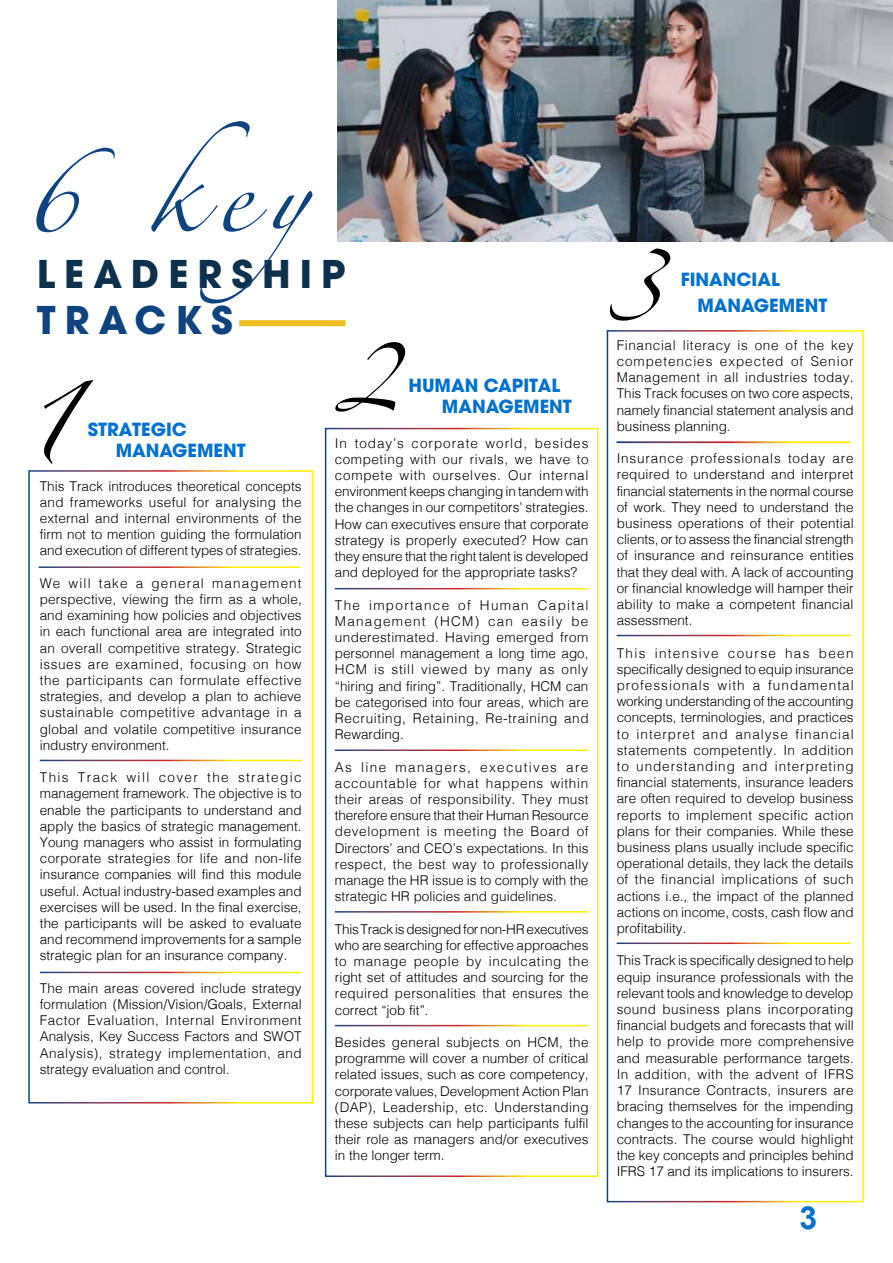
<style>
.page{position:relative;width:893px;height:1263px;background:#fff}
.page>*{position:absolute;margin:0;border:0;box-sizing:border-box;transform-origin:0 0}
.t1{font:71.1px "Zapfino";color:#000}
.t2{font:69px "Zapfino";color:#0f4380}
.t3{font:61.5px "Zapfino";color:#000}
.t4{font:700 37.95px "ITC Avant Garde Pro";letter-spacing:.24em;color:#0d314c}
.t5{font:700 37.95px "ITC Avant Garde Pro";letter-spacing:.24em;color:#0f4380}
.t6{font:700 31.8px "Arial";color:#0071ce}
.t7{font:700 18px/21px "ITC Avant Garde Pro";color:#0071ce}
.t8{font:300 13.5px/16.2px "Helvetica";color:#000;text-align:justify}
</style>
<div class="page">
<div style="left:607px;top:330px;width:257px;height:872px;border:2px solid #fff"></div>
<div style="left:239px;top:320px;width:107px;height:6px;background:#eebe1c"></div>
<div style="left:28px;top:470px;width:285px;height:633px;border:2px solid #fff"></div>
<div style="left:325px;top:428px;width:273px;height:749px;border:2px solid #fff"></div>
<img style="left:337px;top:0;width:556px;height:242px">
<h2 class="t2" style="left:22px;top:166px;width:359px">6 key</h2>
<h3 class="t4" style="left:37px;top:249px;width:310px">LEADERSHIP</h3>
<h3 class="t5" style="left:37px;top:294px;width:198px">TRACKS</h3>
<h1 class="t1" style="left:25px;top:392px;width:49px">1</h1>
<h3 class="t7" style="left:116px;top:418px;width:132px;text-indent:-28px">STRATEGIC<br>MANAGEMENT</h3>
<p class="t8" style="left:40px;top:477px;width:263px">This Track introduces theoretical concepts and frameworks useful for analysing the external and internal environments of the firm not to mention guiding the formulation and execution of different types of strategies.</p>
<p class="t8" style="left:40px;top:574px;width:263px">We will take a general management perspective, viewing the firm as a whole, and examining how policies and objectives in each functional area are integrated into an overall competitive strategy. Strategic issues are examined, focusing on how the participants can formulate effective strategies, and develop a plan to achieve sustainable competitive advantage in a global and volatile competitive insurance industry environment.</p>
<p class="t8" style="left:40px;top:768px;width:263px">This Track will cover the strategic management framework. The objective is to enable the participants to understand and apply the basics of strategic management.<br>Young managers who assist in formulating corporate strategies for life and non-life insurance companies will find this module useful. Actual industry-based examples and exercises will be used. In the final exercise, the participants will be asked to evaluate and recommend improvements for a sample strategic plan for an insurance company.</p>
<p class="t8" style="left:40px;top:979px;width:263px">The main areas covered include strategy formulation (Mission/Vision/Goals, External Factor Evaluation, Internal Environment Analysis, Key Success Factors and SWOT Analysis), strategy implementation, and strategy evaluation and control.</p>
<h3 class="t3" style="left:335px;top:353px;width:66px">2</h3>
<h3 class="t7" style="left:442px;top:375px;width:132px;text-indent:-33px">HUMAN CAPITAL<br>MANAGEMENT</h3>
<p class="t8" style="left:335px;top:434px;width:255px">In today’s corporate world, besides competing with our rivals, we have to compete with ourselves. Our internal environment keeps changing in tandem with the changes in our competitors’ strategies.<br>How can executives ensure that corporate strategy is properly executed? How can they ensure that the right talent is developed and deployed for the appropriate tasks?</p>
<p class="t8" style="left:335px;top:596px;width:255px">The importance of Human Capital Management (HCM) can easily be underestimated. Having emerged from personnel management a long time ago, HCM is still viewed by many as only “hiring and firing”. Traditionally, HCM can be categorised into four areas, which are Recruiting, Retaining, Re-training and Rewarding.</p>
<p class="t8" style="left:335px;top:758px;width:255px">As line managers, executives are accountable for what happens within their areas of responsibility. They must therefore ensure that their Human Resource development is meeting the Board of Directors’ and CEO’s expectations. In this respect, the best way to professionally manage the HR issue is to comply with the strategic HR policies and guidelines.</p>
<p class="t8" style="left:335px;top:920px;width:255px">This Track is designed for non-HR executives who are searching for effective approaches to manage people by inculcating the right set of attitudes and sourcing for the required personalities that ensures the correct “job fit”.</p>
<p class="t8" style="left:335px;top:1033px;width:255px">Besides general subjects on HCM, the programme will cover a number of critical related issues, such as core competency, corporate values, Development Action Plan (DAP), Leadership, etc. Understanding these subjects can help participants fulfil their role as managers and/or executives in the longer term.</p>
<h3 class="t3" style="left:607px;top:259px;width:55px">3</h3>
<p class="t8" style="left:617px;top:336px;width:238px">Financial literacy is one of the key competencies expected of Senior Management in all industries today.<br>This Track focuses on two core aspects, namely financial statement analysis and business planning.</p>
<p class="t8" style="left:617px;top:449px;width:239px">Insurance professionals today are required to understand and interpret financial statements in the normal course of work. They need to understand the business operations of their potential clients, or to assess the financial strength of insurance and reinsurance entities that they deal with. A lack of accounting or financial knowledge will hamper their ability to make a competent financial assessment.</p>
<p class="t8" style="left:617px;top:644px;width:239px">This intensive course has been specifically designed to equip insurance professionals with a fundamental working understanding of the accounting concepts, terminologies, and practices to interpret and analyse financial statements competently. In addition to understanding and interpreting financial statements, insurance leaders are often required to develop business reports to implement specific action plans for their companies. While these business plans usually include specific operational details, they lack the details of the financial implications of such actions i.e., the impact of the planned actions on income, costs, cash flow and profitability.</p>
<p class="t8" style="left:617px;top:952px;width:239px">This Track is specifically designed to help equip insurance professionals with the relevant tools and knowledge to develop sound business plans incorporating financial budgets and forecasts that will help to provide more comprehensive and measurable performance targets.<br>In addition, with the advent of IFRS 17 Insurance Contracts, insurers are bracing themselves for the impending changes to the accounting for insurance contracts. The course would highlight the key concepts and principles behind IFRS 17 and its implications to insurers.</p>
<h3 class="t7" style="left:697px;top:267px;width:132px;line-height:25.2px;text-indent:-17px">FINANCIAL<br>MANAGEMENT</h3>
<h3 class="t6" style="left:799px;top:1196px;width:19px">3</h3>
</div>
